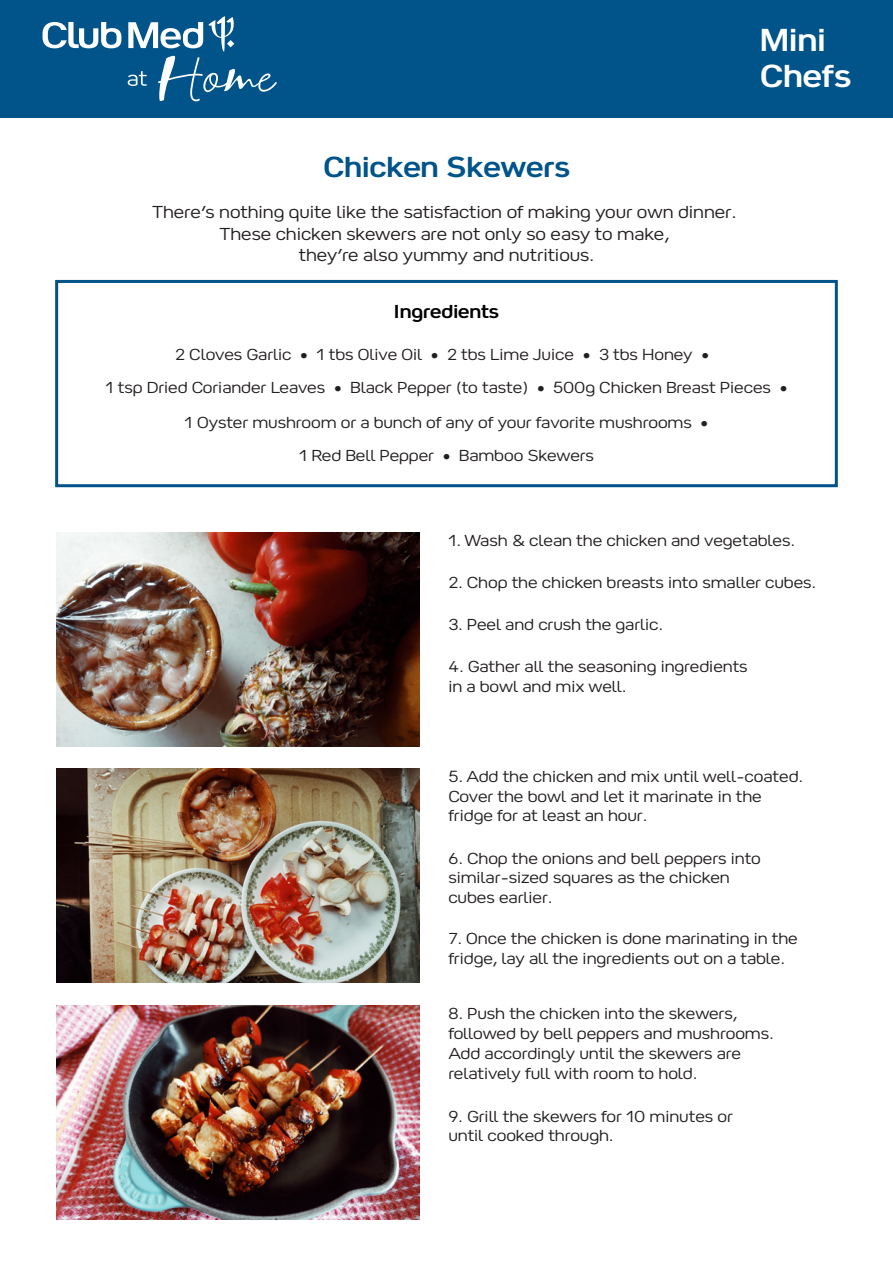
<style>
.page{position:relative;width:893px;height:1263px;background:#fff}
.page>*{position:absolute;margin:0;border:0;box-sizing:border-box;transform-origin:0 0}
.t1{font:33px/36px "Happiness V";color:#fff}
.t2{font:30px "Happiness V";letter-spacing:-.005em;color:#005489}
.t3{font:19.5px "Happiness V";color:#000}
.t4{font:300 18px/21.6px "Happiness V";color:#231f20;text-align:center}
.t5{font:300 16.5px/19.8px "Happiness V";color:#231f20}
.s1{font-weight:400}
</style>
<div class="page">
<div style="left:0;top:0;width:893px;height:118px;background:#005489"></div>
<svg style="left:43px;top:22px;width:78px;height:26px"></svg>
<svg style="left:128px;top:16px;width:149px;height:85px"></svg>
<div style="left:55px;top:280px;width:783px;height:207px;border:3px solid #005489"></div>
<img style="left:57px;top:1005px;width:363px;height:215px">
<img style="left:57px;top:532px;width:363px;height:214px">
<img style="left:57px;top:768px;width:363px;height:214px">
<h1 class="t1" style="left:760px;top:21px;width:93px">Mini<br>Chefs</h1>
<h2 class="t2" style="left:323px;top:148px;width:248px">Chicken Skewers</h2>
<p class="t4" style="left:152px;top:200px;width:586px">There's nothing quite like the satisfaction of making your own dinner.<br>These chicken skewers are not only so easy to make,<br>they're also yummy and nutritious.</p>
<p class="t3" style="left:394px;top:300px;width:107px">Ingredients</p>
<p class="t5" style="left:105px;top:338px;width:684px;line-height:33px;text-align:center">2 Cloves Garlic <span class="s1">•</span> 1 tbs Olive Oil <span class="s1">•</span> 2 tbs Lime Juice <span class="s1">•</span> 3 tbs Honey <span class="s1">•<br></span>1 tsp Dried Coriander Leaves <span class="s1">•</span> Black Pepper (to taste) <span class="s1">•</span> 500g Chicken Breast Pieces <span class="s1">•</span></p>
<p class="t5" style="left:185px;top:405px;width:525px;line-height:33px;text-align:center">1 Oyster mushroom or a bunch of any of your favorite mushrooms <span class="s1">•<br></span>1 Red Bell Pepper <span class="s1">•</span> Bamboo Skewers</p>
<p class="t5" style="left:448px;top:530px;width:348px">1. Wash &amp; clean the chicken and vegetables.</p>
<p class="t5" style="left:448px;top:572px;width:369px">2. Chop the chicken breasts into smaller cubes.</p>
<p class="t5" style="left:448px;top:613px;width:216px">3. Peel and crush the garlic.</p>
<p class="t5" style="left:448px;top:656px;width:301px">4. Gather all the seasoning ingredients in a bowl and mix well.</p>
<p class="t5" style="left:448px;top:766px;width:356px">5. Add the chicken and mix until well-coated.<br>Cover the bowl and let it marinate in the fridge for at least an hour.</p>
<p class="t5" style="left:448px;top:847px;width:314px">6. Chop the onions and bell peppers into similar-sized squares as the chicken cubes earlier.</p>
<p class="t5" style="left:448px;top:928px;width:351px">7. Once the chicken is done marinating in the fridge, lay all the ingredients out on a table.</p>
<p class="t5" style="left:448px;top:1003px;width:327px">8. Push the chicken into the skewers, followed by bell peppers and mushrooms.<br>Add accordingly until the skewers are relatively full with room to hold.</p>
<p class="t5" style="left:448px;top:1105px;width:286px">9. Grill the skewers for 10 minutes or until cooked through.</p>
</div>
